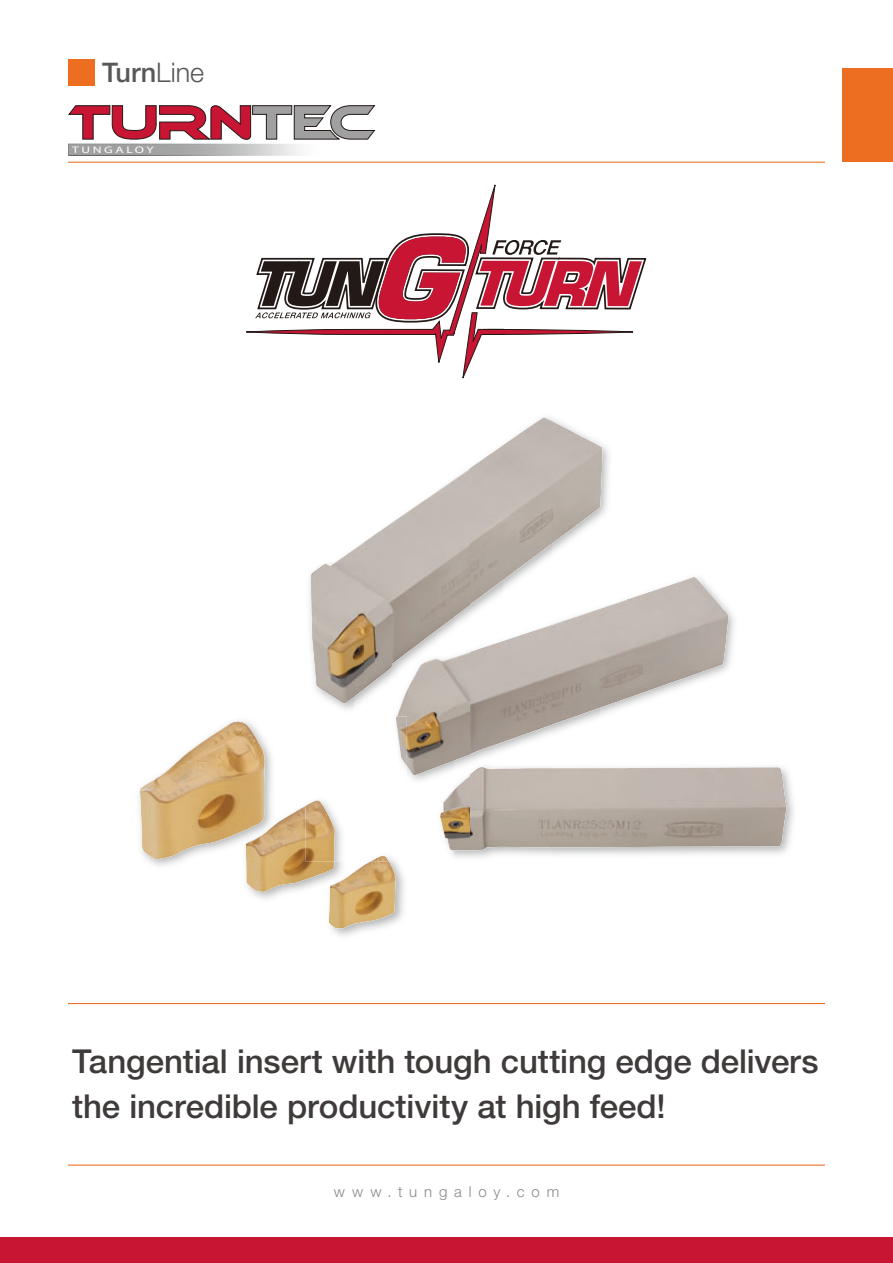
<style>
.page{position:relative;width:893px;height:1263px;background:#fff}
.page>*{position:absolute;margin:0;border:0;box-sizing:border-box;transform-origin:0 0}
.t1{font:500 33px/45px "Helvetica Neue LTW1 G";color:#3f3b3a}
.t2{font:500 27px "Helvetica Neue LTW1 G";color:#595857}
.t3{font:300 15px "Helvetica Neue LTW1 G";letter-spacing:.46em;color:#898989}
.t4{font:9.6px "Myriad Pro";letter-spacing:.2em;color:#fff;scale:1.41 1}
.s1{font-weight:300}
</style>
<div class="page">
<div style="left:842px;top:68px;width:51px;height:94px;background:#ed6d21"></div>
<div style="left:0;top:1237px;width:893px;height:26px;background:#c81533"></div>
<hr style="left:68px;top:162px;width:757px;height:1px;background:#ed6d21">
<hr style="left:68px;top:1165px;width:757px;height:1px;background:#ed6d21">
<hr style="left:68px;top:1003px;width:757px;height:1px;background:#ed6d21">
<div style="left:68px;top:60px;width:27px;height:26px;background:#ed6d21"></div>
<img style="left:68px;top:144px;width:227px;height:12px">
<img style="left:69px;top:144px;width:230px;height:11px">
<svg style="left:68px;top:105px;width:308px;height:35px"></svg>
<svg style="left:246px;top:184px;width:401px;height:195px"></svg>
<img style="left:453px;top:850px;width:99px;height:8px">
<img style="left:469px;top:417px;width:159px;height:433px">
<img style="left:364px;top:469px;width:105px;height:333px">
<img style="left:311px;top:542px;width:53px;height:163px">
<img style="left:628px;top:577px;width:102px;height:122px">
<img style="left:628px;top:766px;width:158px;height:82px">
<img style="left:440px;top:802px;width:29px;height:48px">
<img style="left:313px;top:716px;width:94px;height:146px">
<img style="left:396px;top:716px;width:11px;height:50px">
<img style="left:329px;top:862px;width:67px;height:67px">
<img style="left:369px;top:856px;width:20px;height:6px">
<img style="left:246px;top:806px;width:88px;height:86px">
<img style="left:306px;top:800px;width:29px;height:62px">
<img style="left:140px;top:721px;width:125px;height:138px">
<p class="t2" style="left:102px;top:63px;width:104px">Turn<span class="s1">Line</span></p>
<p class="t4" style="left:72px;top:144px;width:59px">TUNGALOY</p>
<p class="t1" style="left:72px;top:1042px;width:748px">Tangential insert with tough cutting edge delivers the incredible productivity at high feed!</p>
<p class="t3" style="left:334px;top:1186px;width:227px">www.tungaloy.com</p>
</div>
